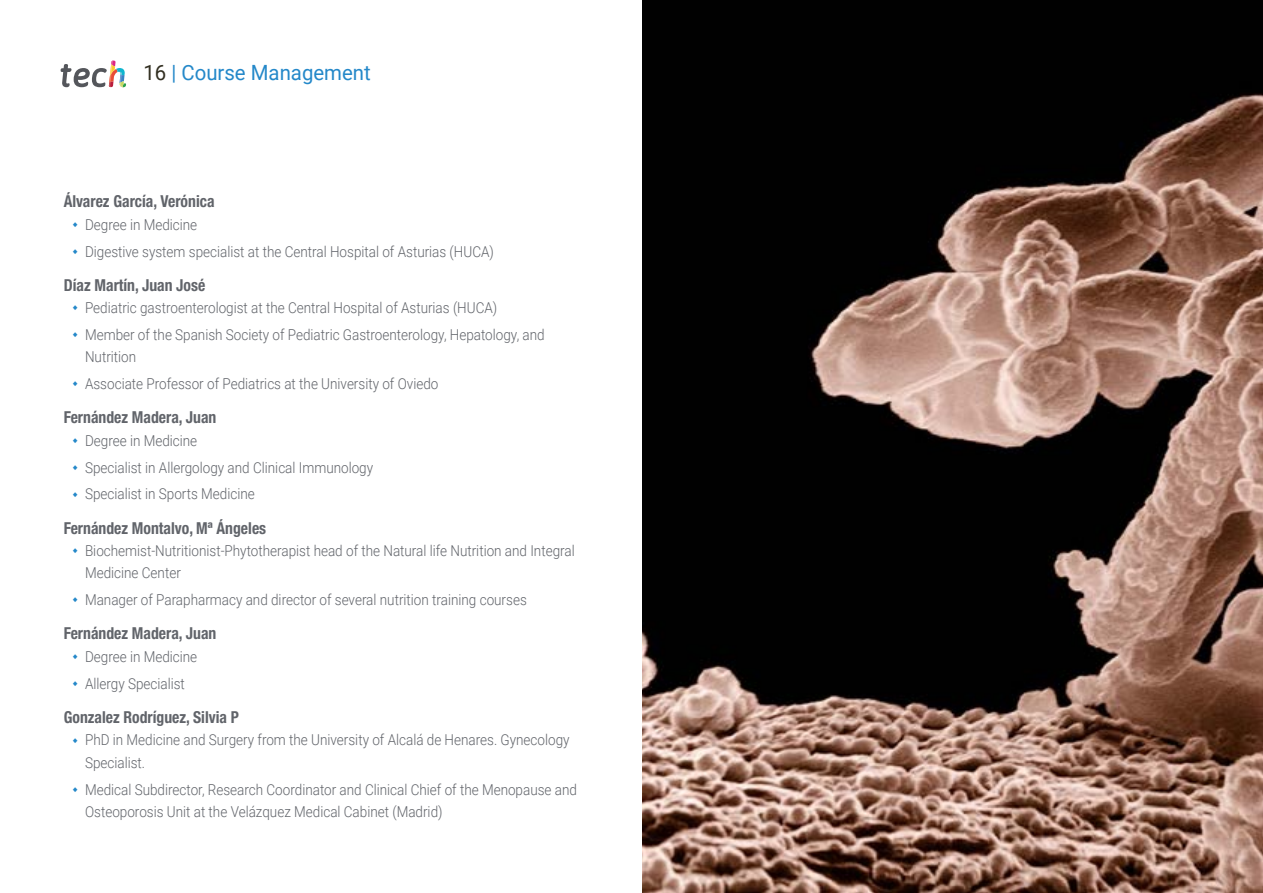
<style>
.page{position:relative;width:1263px;height:893px;background:#fff}
.page>*{position:absolute;margin:0;border:0;box-sizing:border-box;transform-origin:0 0}
.t1{font:21px "Roboto";color:#2488c9}
.t2{font:700 condensed 16.5px "Helvetica Neue LT Std";color:#61646a;scale:.95 1}
.t3{font:300 15px/26.7px "Roboto";color:#61646a;scale:.9 1}
.s1{color:#312e20}
</style>
<div class="page">
<img style="left:642px;top:0;width:621px;height:893px">
<svg style="left:61px;top:61px;width:65px;height:27px"></svg>
<h1 class="t1" style="left:144px;top:57px;width:229px"><span class="s1">16</span> | Course Management</h1>
<p class="t2" style="left:64px;top:192px;width:160px">Álvarez García, Verónica</p>
<p class="t3" style="left:85px;top:211px;width:456px">Degree in Medicine<br>Digestive system specialist at the Central Hospital of Asturias (HUCA)</p>
<p class="t2" style="left:64px;top:275px;width:150px">Díaz Martín, Juan José</p>
<p class="t3" style="left:85px;top:294px;width:512px">Pediatric gastroenterologist at the Central Hospital of Asturias (HUCA)<br>Member of the Spanish Society of Pediatric Gastroenterology, Hepatology, and</p>
<p class="t3" style="left:85px;top:343px;width:394px">Nutrition<br>Associate Professor of Pediatrics at the University of Oviedo</p>
<p class="t2" style="left:64px;top:408px;width:162px">Fernández Madera, Juan</p>
<p class="t3" style="left:85px;top:427px;width:322px">Degree in Medicine<br>Specialist in Allergology and Clinical Immunology<br>Specialist in Sports Medicine</p>
<p class="t2" style="left:64px;top:518px;width:215px">Fernández Montalvo, Mª Ángeles</p>
<p class="t3" style="left:85px;top:539px;width:546px;line-height:22.5px">Biochemist-Nutritionist-Phytotherapist head of the Natural life Nutrition and Integral<br>Medicine Center</p>
<p class="t3" style="left:85px;top:586px;width:492px">Manager of Parapharmacy and director of several nutrition training courses</p>
<p class="t2" style="left:64px;top:624px;width:162px">Fernández Madera, Juan</p>
<p class="t3" style="left:85px;top:643px;width:126px">Degree in Medicine<br>Allergy Specialist</p>
<p class="t2" style="left:64px;top:707px;width:186px">Gonzalez Rodríguez, Silvia P</p>
<p class="t3" style="left:85px;top:728px;width:540px;line-height:22.5px">PhD in Medicine and Surgery from the University of Alcalá de Henares. Gynecology<br>Specialist.</p>
<p class="t3" style="left:85px;top:777px;width:548px;line-height:22.5px">Medical Subdirector, Research Coordinator and Clinical Chief of the Menopause and<br>Osteoporosis Unit at the Velázquez Medical Cabinet (Madrid)</p>
</div>
